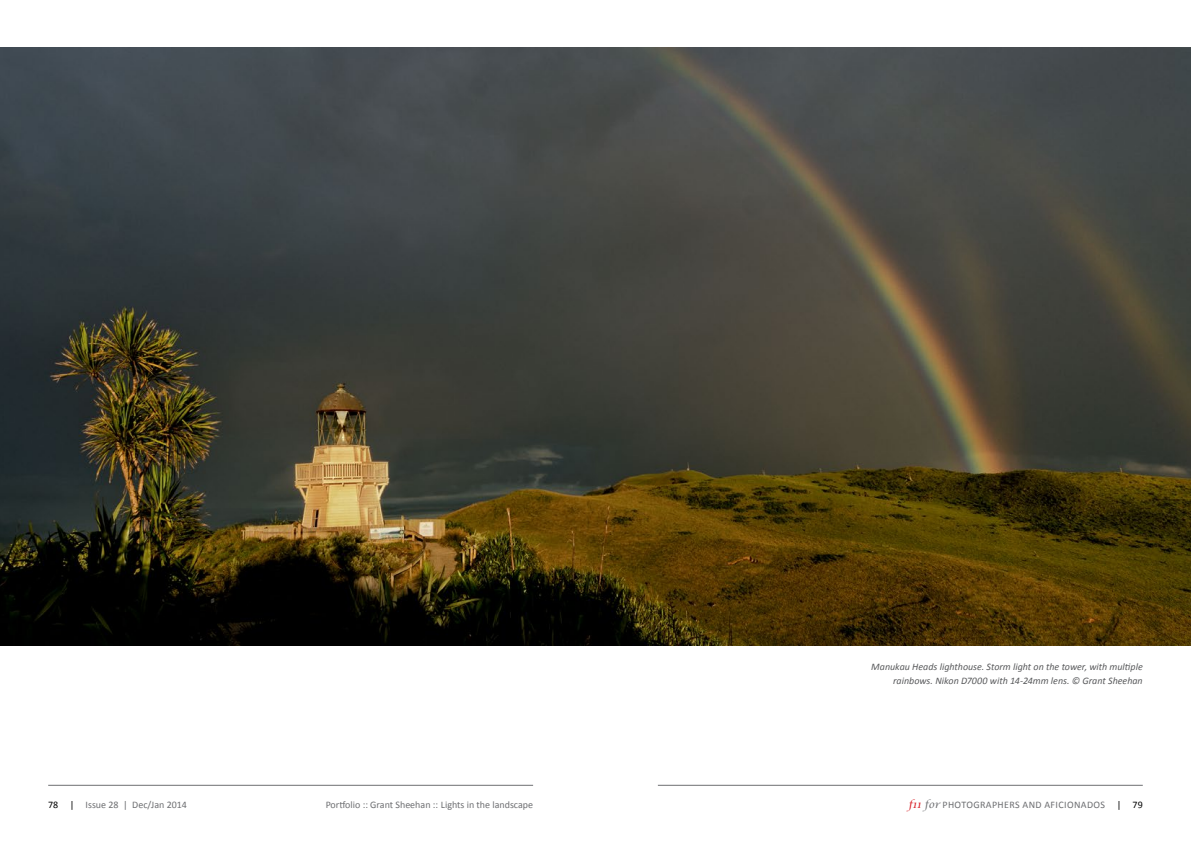
<style>
.page{position:relative;width:1191px;height:842px;background:#fff}
.page>*{position:absolute;margin:0;border:0;box-sizing:border-box;transform-origin:0 0}
.t1{font:italic 10px/13.5px "Calibri";color:#58595b;text-align:right}
.t2{font:10px "Calibri";color:#6d6e71}
.t3{font:10px "Calibri";letter-spacing:.04em;color:#6d6e71}
.s1{color:#000}
.s2{font-family:"Lucida Calligraphy";font-style:italic;color:#d71920}
.s3{font-family:"Lucida Calligraphy";font-style:italic}
</style>
<div class="page">
<hr style="left:48px;top:785px;width:485px;height:1px;background:#6d6e71">
<hr style="left:658px;top:785px;width:484px;height:1px;background:#6d6e71">
<img style="left:0;top:48px;width:1191px;height:598px">
<p class="t1" style="left:871px;top:660px;width:273px">Manukau Heads lighthouse. Storm light on the tower, with multiple rainbows. Nikon D7000 with 14-24mm lens. © Grant Sheehan</p>
<p class="t2" style="left:48px;top:798px;width:140px"><span class="s1">78 |</span> Issue 28 | Dec/Jan 2014</p>
<p class="t3" style="left:908px;top:798px;width:236px"><span class="s2">f11</span> <span class="s3">for</span> PHOTOGRAPHERS AND AFICIONADOS <span class="s1">| 79</span></p>
<p class="t2" style="left:326px;top:798px;width:209px">Portfolio :: Grant Sheehan :: Lights in the landscape</p>
</div>
